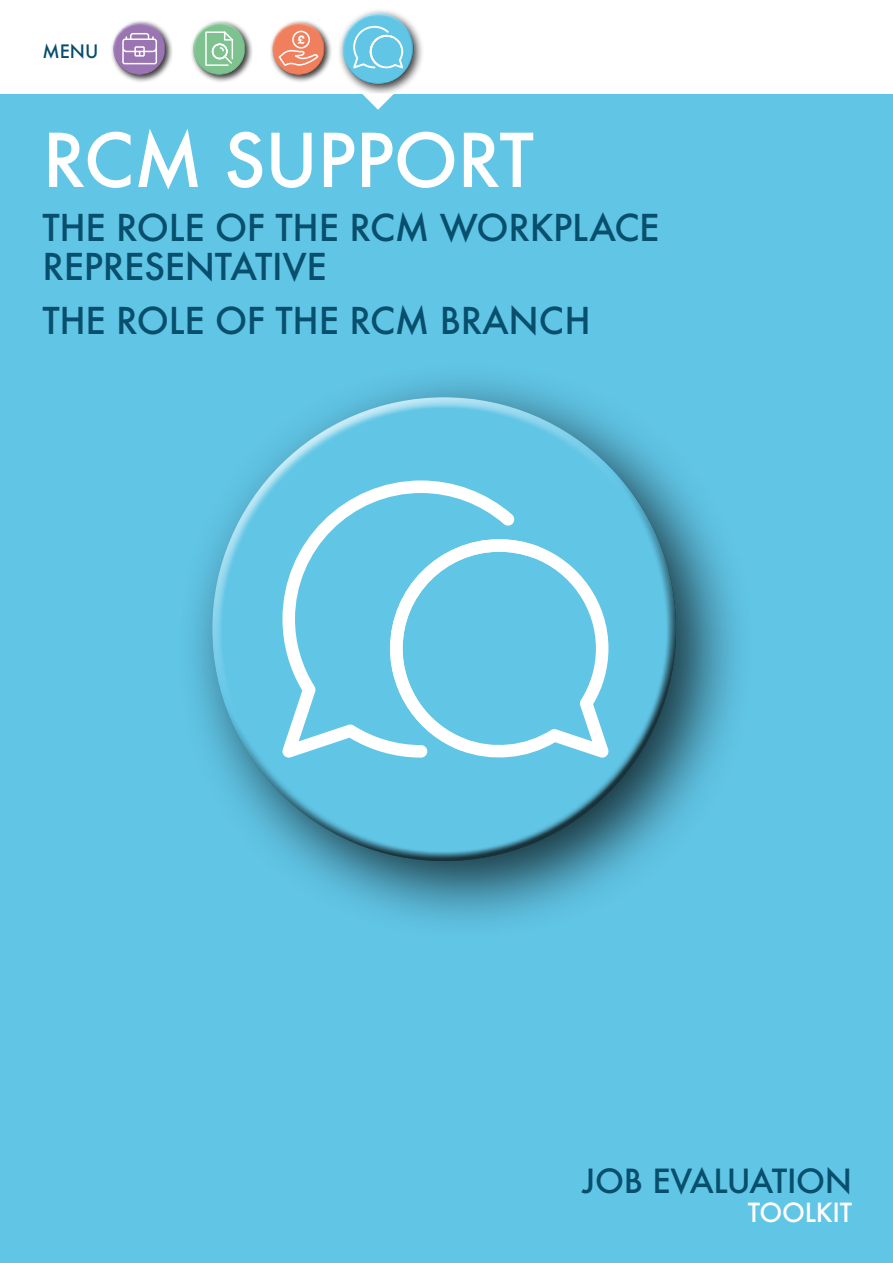
<style>
.page{position:relative;width:893px;height:1263px;background:#fff}
.page>*{position:absolute;margin:0;border:0;box-sizing:border-box;transform-origin:0 0}
.t1{font:500 72px "Futura";letter-spacing:-.01em;color:#fff}
.t2{font:500 36px/39px "Futura";letter-spacing:-.01em;color:#084e6d}
.t3{font:500 32.4px "Futura";letter-spacing:-.01em;color:#084e6d}
.t4{font:500 25.65px "Futura";letter-spacing:-.01em;color:#fff}
.t5{font:500 18px "Futura";color:#084e6d}
</style>
<div class="page">
<div style="left:191px;top:20px;width:63px;height:63px;background:#000;opacity:.75"></div>
<div style="left:191px;top:21px;width:56px;height:39px;background:#fff;opacity:.75"></div>
<div style="left:192px;top:31px;width:55px;height:45px;background:#000;opacity:.75"></div>
<svg style="left:205px;top:31px;width:28px;height:35px"></svg>
<div style="left:337px;top:8px;width:88px;height:88px;background:#000;opacity:.75"></div>
<div style="left:340px;top:11px;width:74px;height:52px;background:#fff;opacity:.75"></div>
<div style="left:342px;top:25px;width:73px;height:60px;background:#000;opacity:.75"></div>
<svg style="left:353px;top:26px;width:50px;height:43px;background:#7dcfea"></svg>
<div style="left:111px;top:20px;width:63px;height:63px;background:#000;opacity:.75"></div>
<div style="left:111px;top:21px;width:56px;height:39px;background:#fff;opacity:.75"></div>
<div style="left:112px;top:31px;width:56px;height:45px;background:#000;opacity:.75"></div>
<svg style="left:122px;top:33px;width:35px;height:31px"></svg>
<div style="left:270px;top:20px;width:63px;height:63px;background:#000;opacity:.75"></div>
<div style="left:270px;top:21px;width:56px;height:39px;background:#fff;opacity:.75"></div>
<div style="left:271px;top:31px;width:56px;height:45px;background:#000;opacity:.75"></div>
<div style="left:292px;top:31px;width:18px;height:18px;border:2px solid #fff;border-radius:50%"></div>
<svg style="left:278px;top:35px;width:41px;height:33px"></svg>
<div style="left:0;top:94px;width:893px;height:1169px;background:#61c5e6"></div>
<div style="left:176px;top:361px;width:579px;height:579px;background:#000;opacity:.75"></div>
<div style="left:201px;top:386px;width:448px;height:356px;background:#fff;opacity:.75"></div>
<div style="left:222px;top:470px;width:465px;height:392px;background:#000;opacity:.75"></div>
<svg style="left:282px;top:480px;width:233px;height:278px"></svg>
<svg style="left:390px;top:539px;width:219px;height:223px"></svg>
<svg style="left:362px;top:94px;width:32px;height:16px"></svg>
<p class="t5" style="left:43px;top:39px;width:57px">MENU</p>
<h1 class="t1" style="left:43px;top:111px;width:493px">RCM SUPPORT</h1>
<p class="t2" style="left:43px;top:208px;width:619px">THE ROLE OF THE RCM WORKPLACE<br>REPRESENTATIVE</p>
<p class="t2" style="left:43px;top:301px;width:550px">THE ROLE OF THE RCM BRANCH</p>
<p class="t3" style="left:582px;top:1158px;width:272px">JOB EVALUATION</p>
<p class="t4" style="left:748px;top:1194px;width:106px">TOOLKIT</p>
</div>
